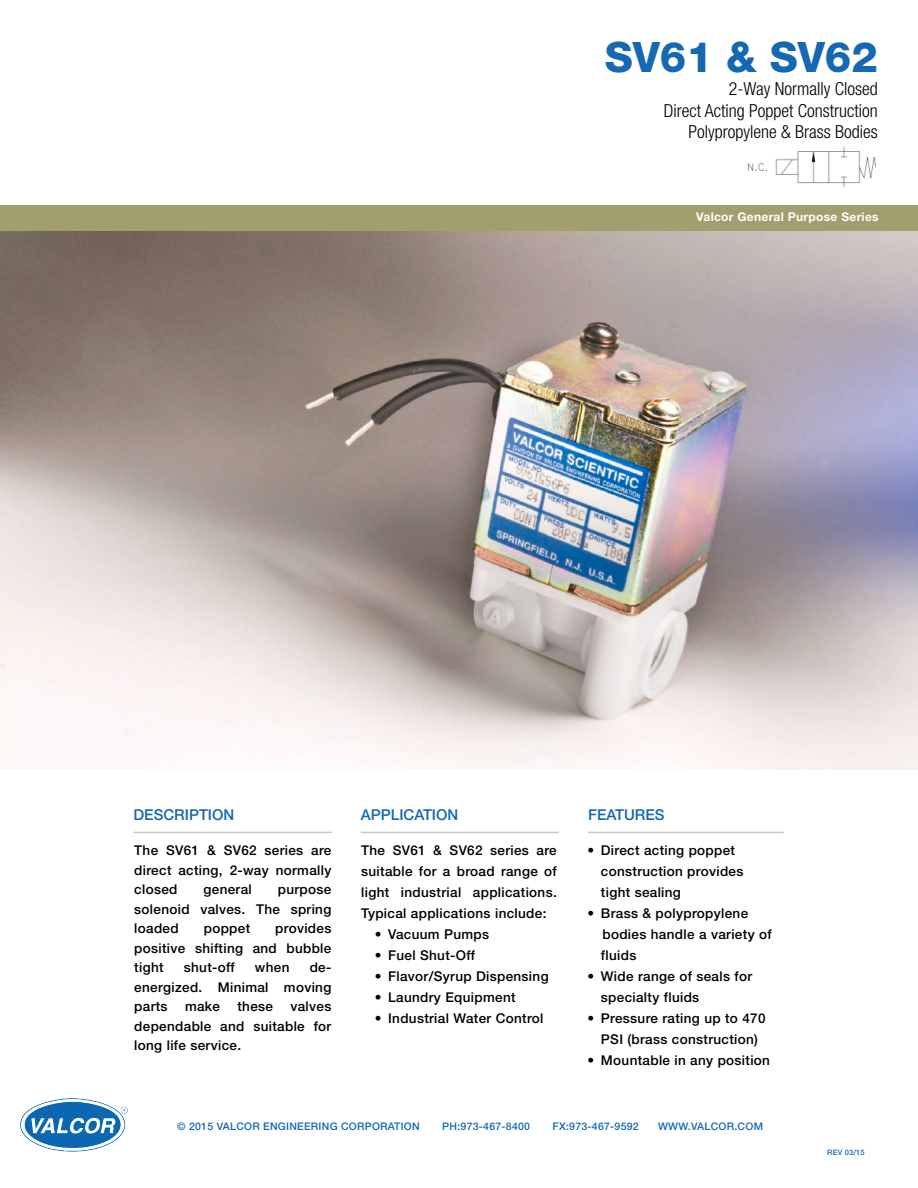
<style>
.page{position:relative;width:918px;height:1188px;background:#fff}
.page>*{position:absolute;margin:0;border:0;box-sizing:border-box;transform-origin:0 0}
.Main_Head{font:800 42px "Helvetica Neue LT Std";color:#1568b2}
.Subheading{font:300 condensed 18px "Helvetica Neue LT Std";color:#000}
.Desc_Feat_App_HEADER{font:500 15px "Helvetica Neue LT Std";color:#1568b2}
.Grey_bar_HEADER{font:500 13.5px/19.5px "Helvetica Neue LT Std";letter-spacing:.025em;color:#000;text-align:justify}
.Tan_Header_TEXT{font:700 12px "Helvetica Neue LT Std";letter-spacing:.025em;color:#fff}
.Footer_TEXT{font:500 10.5px "Helvetica Neue LT Std";letter-spacing:.025em;color:#1568b2}
.Footer_TEXT-2{font:500 7.5px "Helvetica Neue LT Std";letter-spacing:.025em;color:#1568b2}
</style>
<div class="page">
<div style="left:0;top:206px;width:918px;height:25px;background:#a19f6d"></div>
<img style="left:20px;top:1098px;width:108px;height:54px">
<img style="left:747px;top:146px;width:129px;height:42px">
<img style="left:0;top:231px;width:918px;height:539px">
<hr style="left:133px;top:832px;width:199px;height:1px;background:#c7c8ca">
<hr style="left:361px;top:832px;width:198px;height:1px;background:#c7c8ca">
<hr style="left:588px;top:832px;width:196px;height:1px;background:#c7c8ca">
<h1 class="Main_Head" style="left:605px;top:32px;width:275px">SV61 &amp; SV62</h1>
<h2 class="Subheading" style="left:729px;top:78px;width:150px">2-Way Normally Closed</h2>
<h2 class="Subheading" style="left:664px;top:100px;width:215px">Direct Acting Poppet Construction</h2>
<h2 class="Subheading" style="left:689px;top:121px;width:191px">Polypropylene &amp; Brass Bodies</h2>
<p class="Tan_Header_TEXT" style="left:696px;top:210px;width:184px">Valcor General Purpose Series</p>
<h3 class="Desc_Feat_App_HEADER" style="left:133px;top:806px;width:102px">DESCRIPTION</h3>
<h3 class="Desc_Feat_App_HEADER" style="left:361px;top:806px;width:99px">APPLICATION</h3>
<h3 class="Desc_Feat_App_HEADER" style="left:588px;top:806px;width:78px">FEATURES</h3>
<h4 class="Grey_bar_HEADER" style="left:361px;top:840px;width:197px;line-height:21px">The SV61 &amp; SV62 series are suitable for a broad range of light industrial applications.<br>Typical applications include:</h4>
<p class="Grey_bar_HEADER" style="left:375px;top:925px;width:116px">• Vacuum Pumps</p>
<p class="Grey_bar_HEADER" style="left:375px;top:946px;width:102px">• Fuel Shut-Off</p>
<p class="Grey_bar_HEADER" style="left:375px;top:967px;width:175px">• Flavor/Syrup Dispensing</p>
<p class="Grey_bar_HEADER" style="left:375px;top:988px;width:142px">• Laundry Equipment</p>
<p class="Grey_bar_HEADER" style="left:375px;top:1009px;width:170px">• Industrial Water Control</p>
<h4 class="Grey_bar_HEADER" style="left:134px;top:841px;width:199px">The SV61 &amp; SV62 series are direct acting, 2-way normally closed</h4>
<p class="Grey_bar_HEADER" style="left:601px;top:840px;width:144px;line-height:21px;text-align:left;text-indent:-14px">• Direct acting poppet construction provides tight sealing</p>
<p class="Grey_bar_HEADER" style="left:601px;top:903px;width:172px;line-height:21px;text-align:left;text-indent:-14px">• Brass &amp; polypropylene bodies handle a variety of fluids</p>
<p class="Grey_bar_HEADER" style="left:601px;top:966px;width:153px;line-height:21px;text-indent:-14px">• Wide range of seals for specialty fluids</p>
<p class="Grey_bar_HEADER" style="left:587px;top:1008px;width:180px;line-height:21px;text-align:center">• Pressure rating up to 470<br>PSI (brass construction)</p>
<p class="Grey_bar_HEADER" style="left:587px;top:1051px;width:184px">• Mountable in any position</p>
<h4 class="Grey_bar_HEADER" style="left:204px;top:880px;width:50px">general</h4>
<h4 class="Grey_bar_HEADER" style="left:134px;top:880px;width:199px;text-indent:144px">purpose solenoid valves. The spring loaded</h4>
<h4 class="Grey_bar_HEADER" style="left:134px;top:919px;width:199px;text-indent:141px">provides positive shifting and bubble tight</h4>
<h4 class="Grey_bar_HEADER" style="left:204px;top:919px;width:48px">poppet</h4>
<h4 class="Grey_bar_HEADER" style="left:134px;top:958px;width:199px;text-indent:175px">de&shy;energized. Minimal moving parts</h4>
<h4 class="Grey_bar_HEADER" style="left:184px;top:958px;width:52px">shut-off</h4>
<h4 class="Grey_bar_HEADER" style="left:255px;top:958px;width:36px">when</h4>
<h4 class="Grey_bar_HEADER" style="left:134px;top:997px;width:199px;text-indent:156px">valves dependable and suitable for long life service.</h4>
<h4 class="Grey_bar_HEADER" style="left:185px;top:997px;width:37px">make</h4>
<h4 class="Grey_bar_HEADER" style="left:237px;top:997px;width:37px">these</h4>
<p class="Footer_TEXT" style="left:177px;top:1120px;width:244px">© 2015 VALCOR ENGINEERING CORPORATION</p>
<p class="Footer_TEXT" style="left:442px;top:1120px;width:89px">PH:973-467-8400</p>
<p class="Footer_TEXT" style="left:553px;top:1120px;width:88px">FX:973-467-9592</p>
<p class="Footer_TEXT" style="left:658px;top:1120px;width:106px">WWW.VALCOR.COM</p>
<p class="Footer_TEXT-2" style="left:827px;top:1148px;width:39px">REV 03/15</p>
</div>
